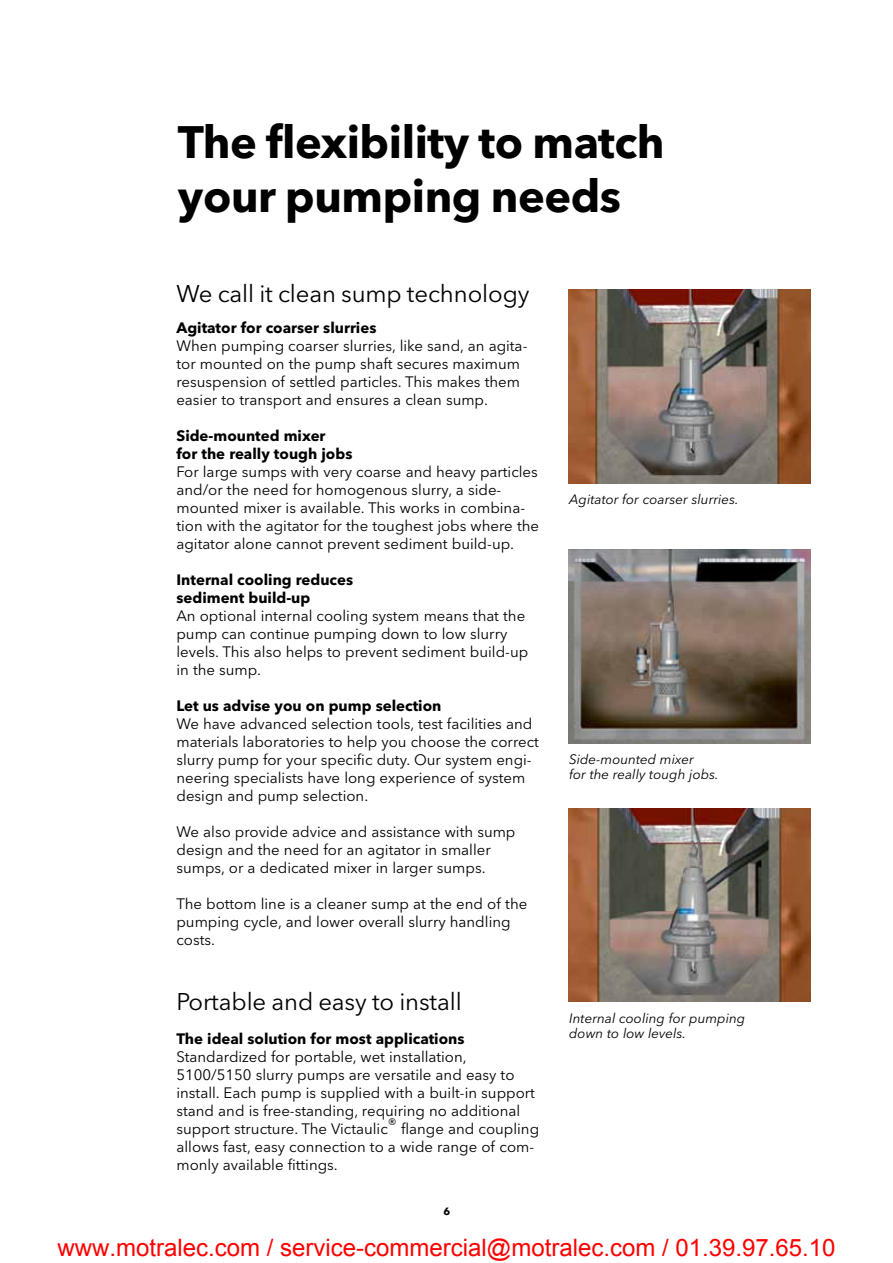
<style>
.page{position:relative;width:893px;height:1263px;background:#fff}
.page>*{position:absolute;margin:0;border:0;box-sizing:border-box;transform-origin:0 0}
.t1{font:700 45px/54px "Avenir Next LT Pro";letter-spacing:-.01em;color:#000}
.t2{font:24px "Arial";color:#f00}
.t3{font:24px "Avenir Next LT Pro";letter-spacing:-.005em;color:#000}
.t4{font:15px/18px "Avenir Next LT Pro";color:#000}
.t5{font:700 15px/18px "Avenir Next LT Pro";color:#000}
.t6{font:italic 13.5px/15px "Avenir Next LT Pro";color:#000}
.t7{font:700 10.5px "Avenir Next LT Pro";color:#000}
</style>
<div class="page">
<img style="left:568px;top:290px;width:242px;height:194px">
<img style="left:568px;top:550px;width:242px;height:194px">
<img style="left:568px;top:808px;width:242px;height:194px">
<h1 class="t1" style="left:178px;top:115px;width:488px">The flexibility to match your pumping needs</h1>
<h2 class="t3" style="left:176px;top:279px;width:354px">We call it clean sump technology</h2>
<p class="t5" style="left:176px;top:319px;width:201px">Agitator for coarser slurries</p>
<p class="t4" style="left:176px;top:337px;width:352px">When pumping coarser slurries, like sand, an agita&shy;tor mounted on the pump shaft secures maximum resuspension of settled particles. This makes them easier to transport and ensures a clean sump.</p>
<p class="t5" style="left:176px;top:427px;width:177px">Side-mounted mixer<br>for the really tough jobs</p>
<p class="t4" style="left:176px;top:463px;width:364px">For large sumps with very coarse and heavy particles and/or the need for homogenous slurry, a side&shy;mounted mixer is available. This works in combina&shy;tion with the agitator for the toughest jobs where the agitator alone cannot prevent sediment build-up.</p>
<p class="t5" style="left:176px;top:571px;width:178px">Internal cooling reduces sediment build-up</p>
<p class="t4" style="left:176px;top:607px;width:353px">An optional internal cooling system means that the pump can continue pumping down to low slurry levels. This also helps to prevent sediment build-up in the sump.</p>
<p class="t5" style="left:176px;top:697px;width:266px">Let us advise you on pump selection</p>
<p class="t4" style="left:176px;top:715px;width:364px">We have advanced selection tools, test facilities and materials laboratories to help you choose the correct slurry pump for your specific duty. Our system engi&shy;neering specialists have long experience of system design and pump selection.</p>
<p class="t4" style="left:176px;top:823px;width:341px">We also provide advice and assistance with sump design and the need for an agitator in smaller sumps, or a dedicated mixer in larger sumps.</p>
<p class="t4" style="left:176px;top:895px;width:352px">The bottom line is a cleaner sump at the end of the pumping cycle, and lower overall slurry handling costs.</p>
<h2 class="t3" style="left:176px;top:987px;width:287px">Portable and easy to install</h2>
<p class="t5" style="left:176px;top:1030px;width:290px">The ideal solution for most applications</p>
<p class="t4" style="left:176px;top:1048px;width:364px">Standardized for portable, wet installation, 5100/5150 slurry pumps are versatile and easy to install. Each pump is supplied with a built-in support stand and is free-standing, requiring no additional support structure. The Victaulic® flange and coupling allows fast, easy connection to a wide range of com&shy;monly available fittings.</p>
<p class="t7" style="left:443px;top:1205px;width:8px">6</p>
<p class="t6" style="left:569px;top:492px;width:171px">Agitator for coarser slurries.</p>
<p class="t6" style="left:569px;top:751px;width:151px">Side-mounted mixer<br>for the really tough jobs.</p>
<p class="t6" style="left:569px;top:1010px;width:178px">Internal cooling for pumping down to low levels.</p>
<h2 class="t2" style="left:58px;top:1239px;width:780px">www.motralec.com / service-commercial@motralec.com / 01.39.97.65.10</h2>
</div>
